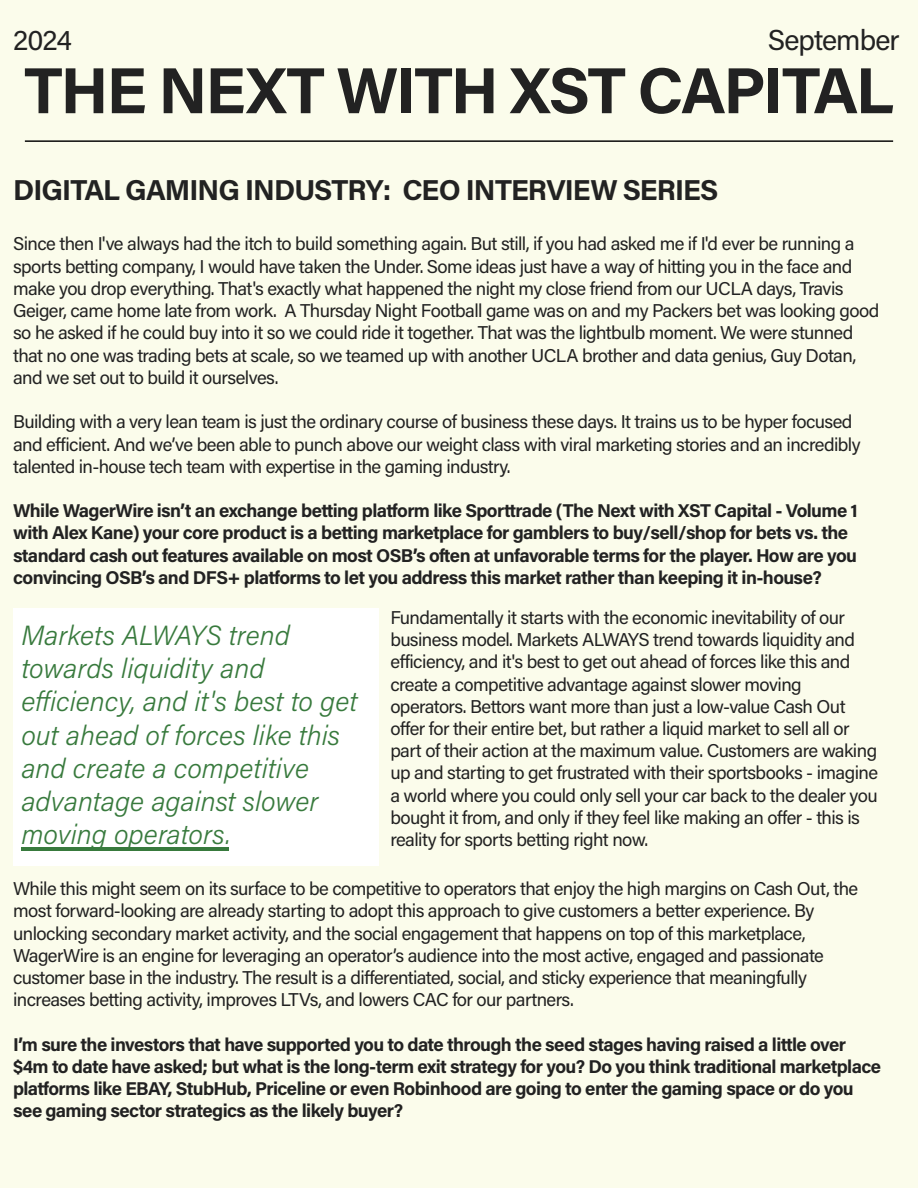
<style>
.page{position:relative;width:918px;height:1188px;background:#fbfceb}
.page>*{position:absolute;margin:0;border:0;box-sizing:border-box;transform-origin:0 0}
.t1{font:700 65.1px "Acumin Pro";letter-spacing:-.03em;color:#222}
.t2{font:700 28.8px "Acumin Pro";letter-spacing:-.03em;color:#222}
.t3{font:28.8px "Acumin Pro";letter-spacing:-.03em;color:#222}
.t4{font:italic 300 27.75px/33.3px "Acumin Pro";color:#387a3d}
.t5{font:18.6px/22.2px "Acumin Pro";letter-spacing:-.03em;color:#222}
.t6{font:700 18.6px/22.2px "Acumin Pro";letter-spacing:-.03em;color:#222}
</style>
<div class="page">
<hr style="left:25px;top:140px;width:868px;height:2px;background:#000">
<div style="left:13px;top:608px;width:365px;height:257px;background:#fff"></div>
<hr style="left:21px;top:847px;width:207px;height:4px;background:#387a3d">
<h2 class="t3" style="left:13px;top:20px;width:60px">2024</h2>
<h2 class="t3" style="left:768px;top:20px;width:133px">September</h2>
<h1 class="t1" style="left:24px;top:45px;width:871px">THE NEXT WITH XST CAPITAL</h1>
<h2 class="t2" style="left:13px;top:170px;width:707px">DIGITAL GAMING INDUSTRY: CEO INTERVIEW SERIES</h2>
<p class="t5" style="left:13px;top:232px;width:868px">Since then I've always had the itch to build something again. But still, if you had asked me if I'd ever be running a sports betting company, I would have taken the Under. Some ideas just have a way of hitting you in the face and make you drop everything. That's exactly what happened the night my close friend from our UCLA days, Travis Geiger, came home late from work. A Thursday Night Football game was on and my Packers bet was looking good so he asked if he could buy into it so we could ride it together. That was the lightbulb moment. We were stunned that no one was trading bets at scale, so we teamed up with another UCLA brother and data genius, Guy Dotan, and we set out to build it ourselves.</p>
<p class="t5" style="left:13px;top:410px;width:849px">Building with a very lean team is just the ordinary course of business these days. It trains us to be hyper focused and efficient. And we’ve been able to punch above our weight class with viral marketing stories and an incredibly talented in-house tech team with expertise in the gaming industry.</p>
<p class="t6" style="left:13px;top:499px;width:846px">While WagerWire isn’t an exchange betting platform like Sporttrade (The Next with XST Capital - Volume 1 with Alex Kane) your core product is a betting marketplace for gamblers to buy/sell/shop for bets vs. the standard cash out features available on most OSB’s often at unfavorable terms for the player. How are you convincing OSB’s and DFS+ platforms to let you address this market rather than keeping it in-house?</p>
<h3 class="t4" style="left:21px;top:618px;width:338px">Markets ALWAYS trend towards liquidity and efficiency, and it's best to get out ahead of forces like this and create a competitive advantage against slower moving operators.</h3>
<p class="t5" style="left:390px;top:605px;width:489px">Fundamentally it starts with the economic inevitability of our business model. Markets ALWAYS trend towards liquidity and efficiency, and it's best to get out ahead of forces like this and create a competitive advantage against slower moving operators. Bettors want more than just a low-value Cash Out offer for their entire bet, but rather a liquid market to sell all or part of their action at the maximum value. Customers are waking up and starting to get frustrated with their sportsbooks - imagine a world where you could only sell your car back to the dealer you bought it from, and only if they feel like making an offer - this is reality for sports betting right now.</p>
<p class="t5" style="left:13px;top:877px;width:847px">While this might seem on its surface to be competitive to operators that enjoy the high margins on Cash Out, the most forward-looking are already starting to adopt this approach to give customers a better experience. By unlocking secondary market activity, and the social engagement that happens on top of this marketplace, WagerWire is an engine for leveraging an operator’s audience into the most active, engaged and passionate customer base in the industry. The result is a differentiated, social, and sticky experience that meaningfully increases betting activity, improves LTVs, and lowers CAC for our partners.</p>
<p class="t6" style="left:13px;top:1032px;width:870px">I’m sure the investors that have supported you to date through the seed stages having raised a little over $4m to date have asked; but what is the long-term exit strategy for you? Do you think traditional marketplace platforms like EBAY, StubHub, Priceline or even Robinhood are going to enter the gaming space or do you see gaming sector strategics as the likely buyer?</p>
</div>
